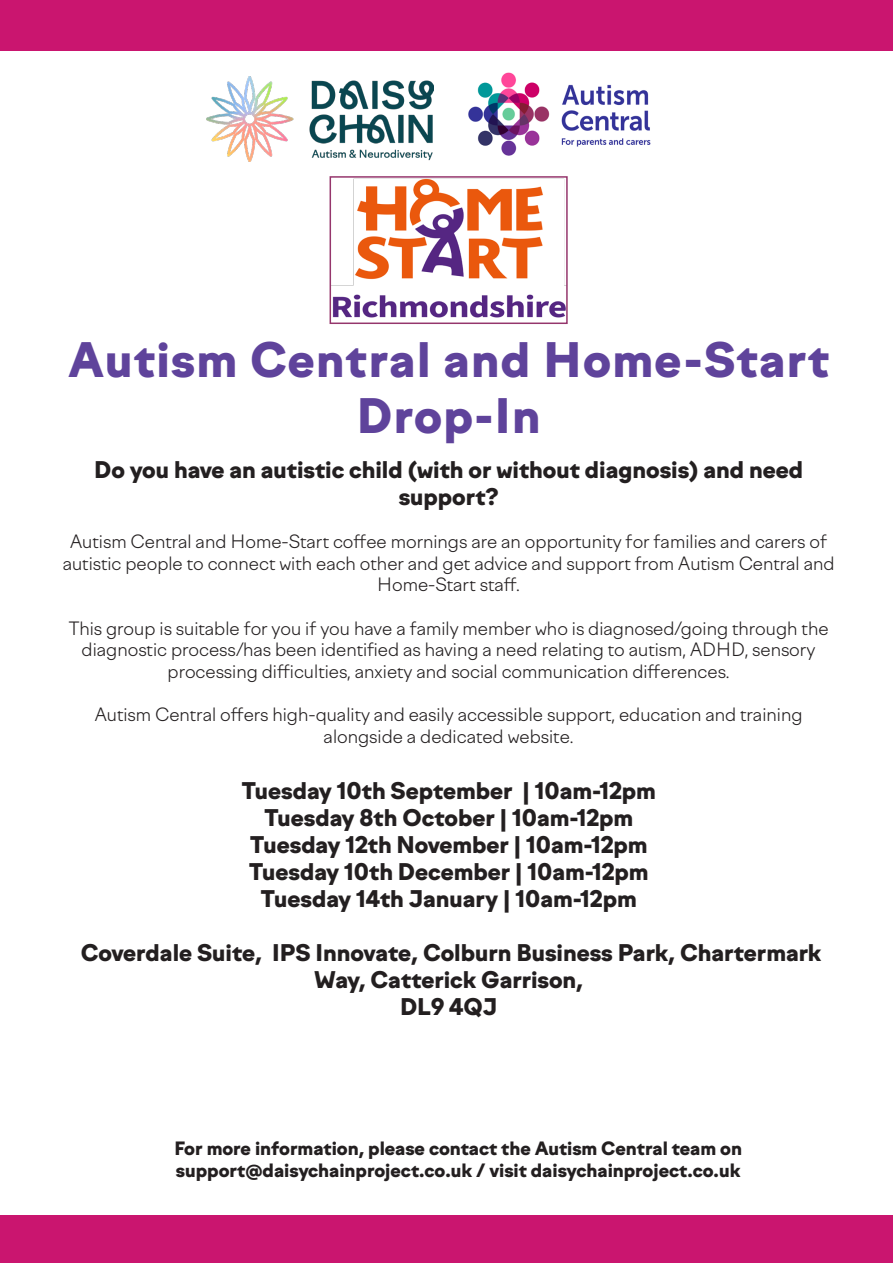
<style>
.page{position:relative;width:893px;height:1263px;background:#fff}
.page>*{position:absolute;margin:0;border:0;box-sizing:border-box;transform-origin:0 0}
.t1{font:900 46.5px/55.8px "Factor A";letter-spacing:.03em;color:#5f439b;text-align:center}
.t2{font:900 22.5px/27px "Factor A";color:#231f20;text-align:center}
.t3{font:300 18px/21.6px "Factor A";color:#231f20;text-align:center}
.t4{font:900 18px/21.6px "Factor A";color:#231f20}
</style>
<div class="page">
<img style="left:333px;top:179px;width:232px;height:139px">
<div style="left:330px;top:176px;width:238px;height:148px;border:2px solid #95366c"></div>
<div style="left:0;top:1215px;width:893px;height:48px;background:#ca156f"></div>
<div style="left:0;top:0;width:893px;height:51px;background:#ca156f"></div>
<img style="left:207px;top:76px;width:227px;height:85px">
<img style="left:468px;top:72px;width:183px;height:84px">
<p class="t1" style="left:68px;top:332px;width:762px">Autism Central and Home-Start<br>Drop-In</p>
<p class="t2" style="left:94px;top:456px;width:710px">Do you have an autistic child (with or without diagnosis) and need</p>
<p class="t2" style="left:399px;top:483px;width:101px">support?</p>
<p class="t3" style="left:63px;top:531px;width:773px">Autism Central and Home-Start coffee mornings are an opportunity for families and carers of autistic people to connect with each other and get advice and support from Autism Central and<br>Home-Start staff.</p>
<p class="t3" style="left:69px;top:618px;width:761px">This group is suitable for you if you have a family member who is diagnosed/going through the diagnostic process/has been identified as having a need relating to autism, ADHD, sensory</p>
<p class="t3" style="left:168px;top:661px;width:564px">processing difficulties, anxiety and social communication differences.</p>
<p class="t3" style="left:95px;top:704px;width:709px">Autism Central offers high-quality and easily accessible support, education and training</p>
<p class="t3" style="left:324px;top:726px;width:251px">alongside a dedicated website.</p>
<p class="t2" style="left:241px;top:777px;width:416px">Tuesday 10th September | 10am-12pm</p>
<p class="t2" style="left:264px;top:804px;width:371px">Tuesday 8th October | 10am-12pm</p>
<p class="t2" style="left:250px;top:831px;width:399px">Tuesday 12th November | 10am-12pm</p>
<p class="t2" style="left:249px;top:858px;width:401px">Tuesday 10th December | 10am-12pm</p>
<p class="t2" style="left:261px;top:885px;width:378px">Tuesday 14th January | 10am-12pm</p>
<p class="t2" style="left:81px;top:939px;width:742px">Coverdale Suite, IPS Innovate, Colburn Business Park, Chartermark<br>Way, Catterick Garrison,</p>
<p class="t2" style="left:400px;top:993px;width:99px">DL9 4QJ</p>
<p class="t4" style="left:174px;top:1138px;width:569px">For more information, please contact the Autism Central team on support@daisychainproject.co.uk / visit daisychainproject.co.uk</p>
</div>
